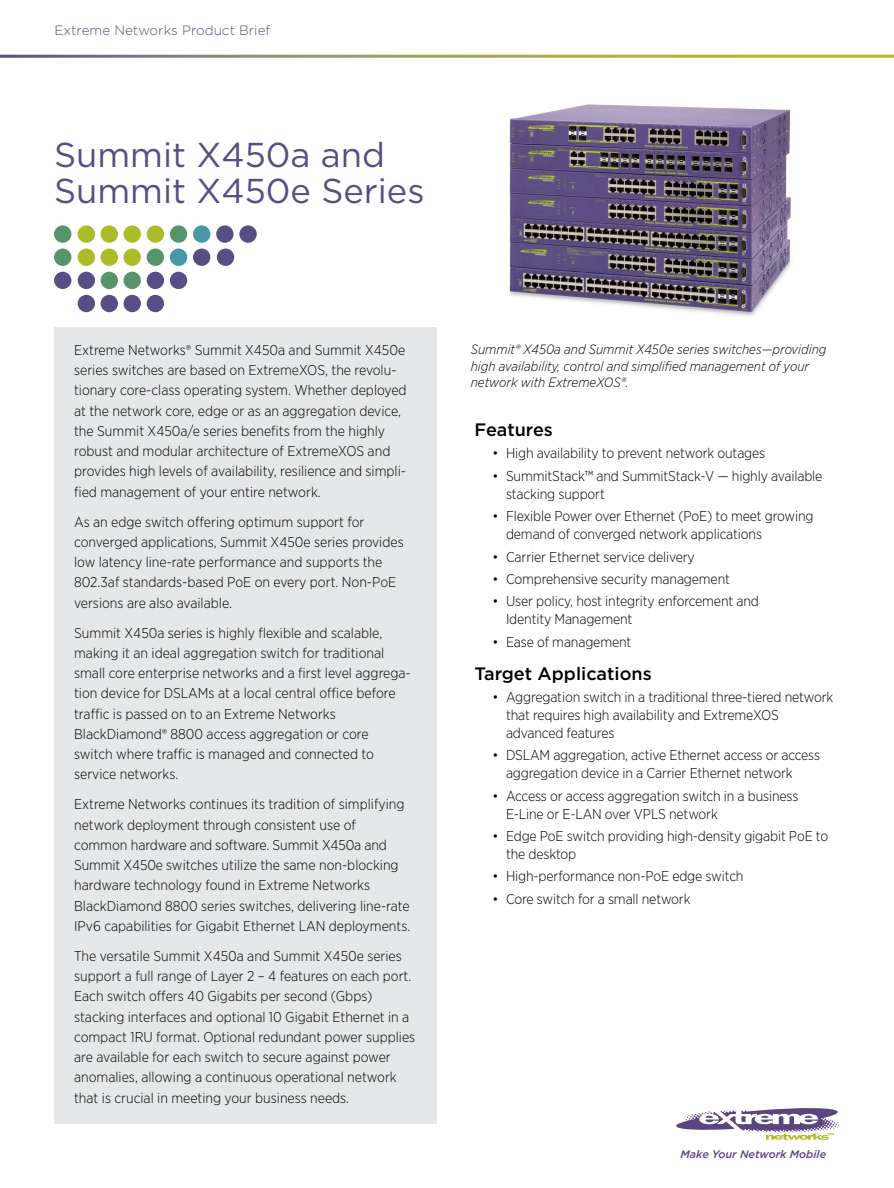
<style>
.page{position:relative;width:894px;height:1188px;background:#fff}
.page>*{position:absolute;margin:0;border:0;box-sizing:border-box;transform-origin:0 0}
.t1{font:34.5px/36px "Gotham";color:#584d85}
.t2{font:500 18px "Gotham";color:#000}
.t3{font:300 14.25px/20.2px "Gotham Narrow";color:#000}
.t4{font:italic 300 13.5px/16.5px "Gotham Narrow";color:#000}
.t5{font:300 13.5px "Gotham";color:#584d85}
.t6{font:italic 500 10.8px "Gotham";color:#5a4581}
</style>
<div class="page">
<svg style="left:0;top:55px;width:893px;height:3px"></svg>
<svg style="left:676px;top:1108px;width:162px;height:32px"></svg>
<img style="left:509px;top:104px;width:282px;height:212px">
<div style="left:123px;top:295px;width:18px;height:17px;background:#584d85;border-radius:50%"></div>
<div style="left:147px;top:295px;width:17px;height:17px;background:#584d85;border-radius:50%"></div>
<div style="left:123px;top:272px;width:18px;height:17px;background:#569469;border-radius:50%"></div>
<div style="left:147px;top:272px;width:17px;height:17px;background:#584d85;border-radius:50%"></div>
<div style="left:170px;top:272px;width:17px;height:17px;background:#584d85;border-radius:50%"></div>
<div style="left:123px;top:249px;width:18px;height:17px;background:#abbc26;border-radius:50%"></div>
<div style="left:147px;top:249px;width:17px;height:17px;background:#569469;border-radius:50%"></div>
<div style="left:170px;top:249px;width:17px;height:17px;background:#4697a8;border-radius:50%"></div>
<div style="left:193px;top:249px;width:17px;height:17px;background:#584d85;border-radius:50%"></div>
<div style="left:217px;top:249px;width:17px;height:17px;background:#584d85;border-radius:50%"></div>
<div style="left:123px;top:225px;width:18px;height:18px;background:#abbc26;border-radius:50%"></div>
<div style="left:100px;top:295px;width:18px;height:17px;background:#584d85;border-radius:50%"></div>
<div style="left:100px;top:272px;width:18px;height:17px;background:#569469;border-radius:50%"></div>
<div style="left:100px;top:249px;width:18px;height:17px;background:#abbc26;border-radius:50%"></div>
<div style="left:100px;top:225px;width:18px;height:18px;background:#abbc26;border-radius:50%"></div>
<div style="left:78px;top:295px;width:17px;height:17px;background:#584d85;border-radius:50%"></div>
<div style="left:78px;top:272px;width:17px;height:17px;background:#584d85;border-radius:50%"></div>
<div style="left:78px;top:249px;width:17px;height:17px;background:#abbc26;border-radius:50%"></div>
<div style="left:78px;top:225px;width:17px;height:18px;background:#abbc26;border-radius:50%"></div>
<div style="left:54px;top:272px;width:17px;height:17px;background:#584d85;border-radius:50%"></div>
<div style="left:54px;top:249px;width:17px;height:17px;background:#569469;border-radius:50%"></div>
<div style="left:54px;top:225px;width:17px;height:18px;background:#569469;border-radius:50%"></div>
<div style="left:147px;top:225px;width:17px;height:18px;background:#abbc26;border-radius:50%"></div>
<div style="left:170px;top:225px;width:17px;height:18px;background:#569469;border-radius:50%"></div>
<div style="left:193px;top:225px;width:17px;height:18px;background:#4697a8;border-radius:50%"></div>
<div style="left:216px;top:225px;width:17px;height:18px;background:#584d85;border-radius:50%"></div>
<div style="left:239px;top:225px;width:18px;height:18px;background:#584d85;border-radius:50%"></div>
<div style="left:54px;top:328px;width:382px;height:796px;background:#e6e7e8"></div>
<p class="t5" style="left:54px;top:22px;width:217px">Extreme Networks Product Brief</p>
<h1 class="t1" style="left:54px;top:136px;width:372px">Summit X450a and<br>Summit X450e Series</h1>
<p class="t3" style="left:74px;top:339px;width:334px">Extreme Networks® Summit X450a and Summit X450e series switches are based on ExtremeXOS, the revolu&shy;tionary core-class operating system. Whether deployed at the network core, edge or as an aggregation device, the Summit X450a/e series benefits from the highly robust and modular architecture of ExtremeXOS and provides high levels of availability, resilience and simpli&shy;fied management of your entire network.</p>
<p class="t3" style="left:74px;top:511px;width:331px">As an edge switch offering optimum support for converged applications, Summit X450e series provides low latency line-rate performance and supports the 802.3af standards-based PoE on every port. Non-PoE versions are also available.</p>
<p class="t3" style="left:74px;top:622px;width:338px">Summit X450a series is highly flexible and scalable, making it an ideal aggregation switch for traditional small core enterprise networks and a first level aggrega&shy;tion device for DSLAMs at a local central office before traffic is passed on to an Extreme Networks BlackDiamond® 8800 access aggregation or core switch where traffic is managed and connected to service networks.</p>
<p class="t3" style="left:74px;top:794px;width:337px">Extreme Networks continues its tradition of simplifying network deployment through consistent use of common hardware and software. Summit X450a and Summit X450e switches utilize the same non-blocking hardware technology found in Extreme Networks BlackDiamond 8800 series switches, delivering line-rate IPv6 capabilities for Gigabit Ethernet LAN deployments.</p>
<p class="t3" style="left:74px;top:945px;width:342px">The versatile Summit X450a and Summit X450e series support a full range of Layer 2 – 4 features on each port.<br>Each switch offers 40 Gigabits per second (Gbps) stacking interfaces and optional 10 Gigabit Ethernet in a compact 1RU format. Optional redundant power supplies are available for each switch to secure against power anomalies, allowing a continuous operational network that is crucial in meeting your business needs.</p>
<p class="t4" style="left:470px;top:341px;width:357px">Summit® X450a and Summit X450e series switches—providing high availability, control and simplified management of your network with ExtremeXOS®.</p>
<p class="t2" style="left:474px;top:418px;width:80px">Features</p>
<p class="t3" style="left:492px;top:443px;width:274px">• High availability to prevent network outages</p>
<p class="t3" style="left:506px;top:466px;width:318px;line-height:18px;text-indent:-13px">• SummitStack™ and SummitStack-V — highly available stacking support</p>
<p class="t3" style="left:506px;top:507px;width:309px;line-height:18px;text-indent:-13px">• Flexible Power over Ethernet (PoE) to meet growing demand of converged network applications</p>
<p class="t3" style="left:492px;top:546px;width:204px">• Carrier Ethernet service delivery</p>
<p class="t3" style="left:492px;top:568px;width:239px">• Comprehensive security management</p>
<p class="t3" style="left:506px;top:592px;width:254px;line-height:18px;text-indent:-13px">• User policy, host integrity enforcement and<br>Identity Management</p>
<p class="t3" style="left:492px;top:631px;width:140px">• Ease of management</p>
<p class="t2" style="left:474px;top:661px;width:179px">Target Applications</p>
<p class="t3" style="left:506px;top:688px;width:329px;line-height:18px;text-indent:-13px">• Aggregation switch in a traditional three-tiered network that requires high availability and ExtremeXOS advanced features</p>
<p class="t3" style="left:506px;top:746px;width:315px;line-height:18px;text-indent:-13px">• DSLAM aggregation, active Ethernet access or access aggregation device in a Carrier Ethernet network</p>
<p class="t3" style="left:506px;top:786px;width:294px;line-height:18px;text-indent:-13px">• Access or access aggregation switch in a business<br>E-Line or E-LAN over VPLS network</p>
<p class="t3" style="left:506px;top:827px;width:323px;line-height:18px;text-indent:-13px">• Edge PoE switch providing high-density gigabit PoE to the desktop</p>
<p class="t3" style="left:492px;top:866px;width:252px">• High-performance non-PoE edge switch</p>
<p class="t3" style="left:492px;top:888px;width:199px">• Core switch for a small network</p>
<p class="t6" style="left:680px;top:1147px;width:147px">Make Your Network Mobile</p>
</div>
